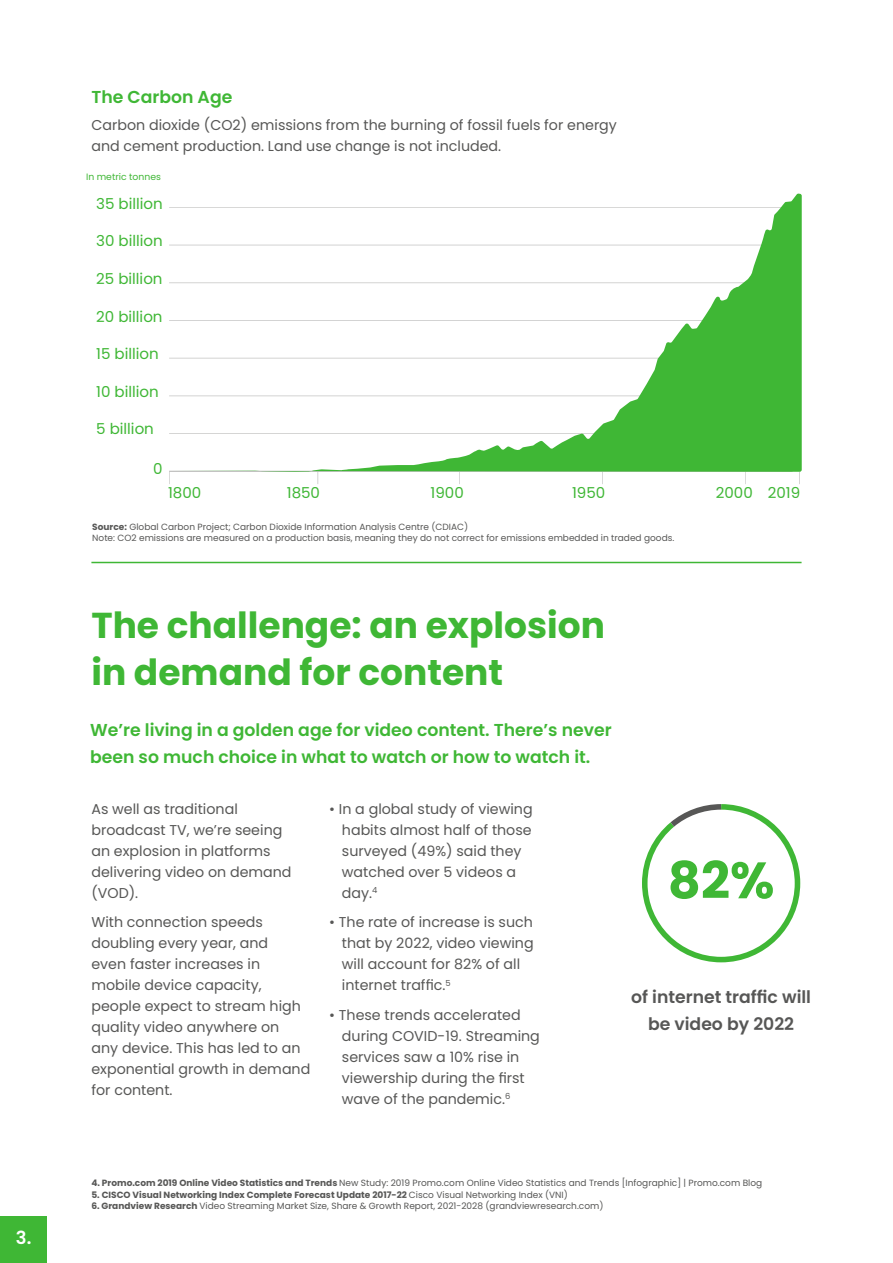
<style>
.page{position:relative;width:893px;height:1263px;background:#fff}
.page>*{position:absolute;margin:0;border:0;box-sizing:border-box;transform-origin:0 0}
.t1{font:700 51px "Poppins";color:#3fb735}
.t2{font:700 36px/46.8px "Poppins";color:#3fb735}
.t3{font:600 18px "Poppins";color:#fff}
.t4{font:600 17.25px/27px "Poppins";color:#3fb735}
.t5{font:600 17.25px/27px "Poppins";color:#575756;text-align:center}
.t6{font:15px "Poppins";color:#3fb735}
.t7{font:14.25px/21px "Poppins";color:#575756}
.t8{font:9.3px "Poppins";color:#3fb735}
.t9{font:9px/11.4px "Poppins";color:#575756}
.t10{font:700 9px "Poppins";color:#575756}
.s1{font-weight:700}
.s2{font-weight:400}
</style>
<div class="page">
<hr style="left:169px;top:471px;width:623px;height:1px;background:#b1b1b0">
<hr style="left:169px;top:207px;width:624px;height:1px;background:#b1b1b0">
<hr style="left:169px;top:245px;width:624px;height:1px;background:#b1b1b0">
<hr style="left:169px;top:282px;width:624px;height:1px;background:#b1b1b0">
<hr style="left:169px;top:320px;width:624px;height:1px;background:#b1b1b0">
<hr style="left:169px;top:358px;width:624px;height:1px;background:#b1b1b0">
<hr style="left:169px;top:396px;width:624px;height:1px;background:#b1b1b0">
<hr style="left:169px;top:433px;width:624px;height:1px;background:#b1b1b0">
<svg style="left:173px;top:194px;width:629px;height:278px"></svg>
<svg style="left:317px;top:472px;width:1px;height:12px"></svg>
<svg style="left:169px;top:472px;width:1px;height:12px"></svg>
<svg style="left:459px;top:472px;width:1px;height:12px"></svg>
<svg style="left:602px;top:472px;width:1px;height:12px"></svg>
<svg style="left:745px;top:472px;width:1px;height:12px"></svg>
<svg style="left:799px;top:472px;width:1px;height:12px"></svg>
<hr style="left:91px;top:562px;width:710px;height:1px;background:#3fb735">
<svg style="left:642px;top:804px;width:159px;height:159px"></svg>
<div style="left:0;top:1216px;width:47px;height:47px;background:#3fb735"></div>
<p class="t3" style="left:16px;top:1227px;width:17px">3.</p>
<p class="t4" style="left:91px;top:84px;width:142px">The Carbon Age</p>
<p class="t7" style="left:91px;top:115px;width:527px">Carbon dioxide (CO2) emissions from the burning of fossil fuels for energy and cement production. Land use change is not included.</p>
<p class="t8" style="left:86px;top:172px;width:76px">In metric tonnes</p>
<p class="t6" style="left:96px;top:195px;width:68px">35 billion</p>
<p class="t6" style="left:96px;top:232px;width:68px">30 billion</p>
<p class="t6" style="left:96px;top:270px;width:68px">25 billion</p>
<p class="t6" style="left:96px;top:308px;width:68px">20 billion</p>
<p class="t6" style="left:96px;top:345px;width:64px">15 billion</p>
<p class="t6" style="left:96px;top:383px;width:64px">10 billion</p>
<p class="t6" style="left:96px;top:420px;width:59px">5 billion</p>
<p class="t6" style="left:153px;top:460px;width:11px">0</p>
<p class="t6" style="left:168px;top:484px;width:35px">1800</p>
<p class="t6" style="left:287px;top:484px;width:35px">1850</p>
<p class="t6" style="left:431px;top:484px;width:35px">1900</p>
<p class="t6" style="left:572px;top:484px;width:35px">1950</p>
<p class="t6" style="left:716px;top:484px;width:86px">2000 2019</p>
<p class="t9" style="left:92px;top:521px;width:584px"><span class="s1">Source:</span> Global Carbon Project; Carbon Dioxide Information Analysis Centre (CDIAC)<br>Note: CO2 emissions are measured on a production basis, meaning they do not correct for emissions embedded in traded goods.</p>
<h2 class="t2" style="left:91px;top:602px;width:515px">The challenge: an explosion in demand for content</h2>
<p class="t4" style="left:90px;top:717px;width:523px">We’re living in a golden age for video content. There’s never been so much choice in what to watch or how to watch it.</p>
<p class="t7" style="left:91px;top:798px;width:202px">As well as traditional broadcast TV, we’re seeing an explosion in platforms delivering video on demand (VOD).</p>
<p class="t7" style="left:91px;top:912px;width:220px">With connection speeds doubling every year, and<br>even faster increases in mobile device capacity, people expect to stream high quality video anywhere on<br>any device. This has led to an exponential growth in demand for content.</p>
<p class="t7" style="left:342px;top:798px;width:192px;text-indent:-13px">• In a global study of viewing habits almost half of those surveyed (49%) said they watched over 5 videos a day.<sup>4</sup></p>
<p class="t7" style="left:342px;top:912px;width:193px;text-indent:-13px">• The rate of increase is such that by 2022, video viewing will account for 82% of all internet traffic.<sup>5</sup></p>
<p class="t7" style="left:342px;top:1004px;width:200px;text-indent:-13px">• These trends accelerated during COVID-19. Streaming services saw a 10% rise in viewership during the first wave of the pandemic.<sup>6</sup></p>
<h1 class="t1" style="left:668px;top:851px;width:108px">82%</h1>
<p class="t5" style="left:631px;top:983px;width:181px">of internet traffic will be video by 2022</p>
<p class="t9" style="left:91px;top:1177px;width:672px"><span class="s1">4. Promo.com 2019 Online Video Statistics and Trends</span> New Study: 2019 Promo.com Online Video Statistics and Trends [Infographic] | Promo.com Blog</p>
<p class="t10" style="left:91px;top:1189px;width:478px">5. CISCO Visual Networking Index Complete Forecast Update 2017-22 <span class="s2">Cisco Visual Networking Index (VNI)</span></p>
<p class="t9" style="left:91px;top:1200px;width:514px"><span class="s1">6. Grandview Research</span> Video Streaming Market Size, Share &amp; Growth Report, 2021-2028 (grandviewresearch.com)</p>
</div>
